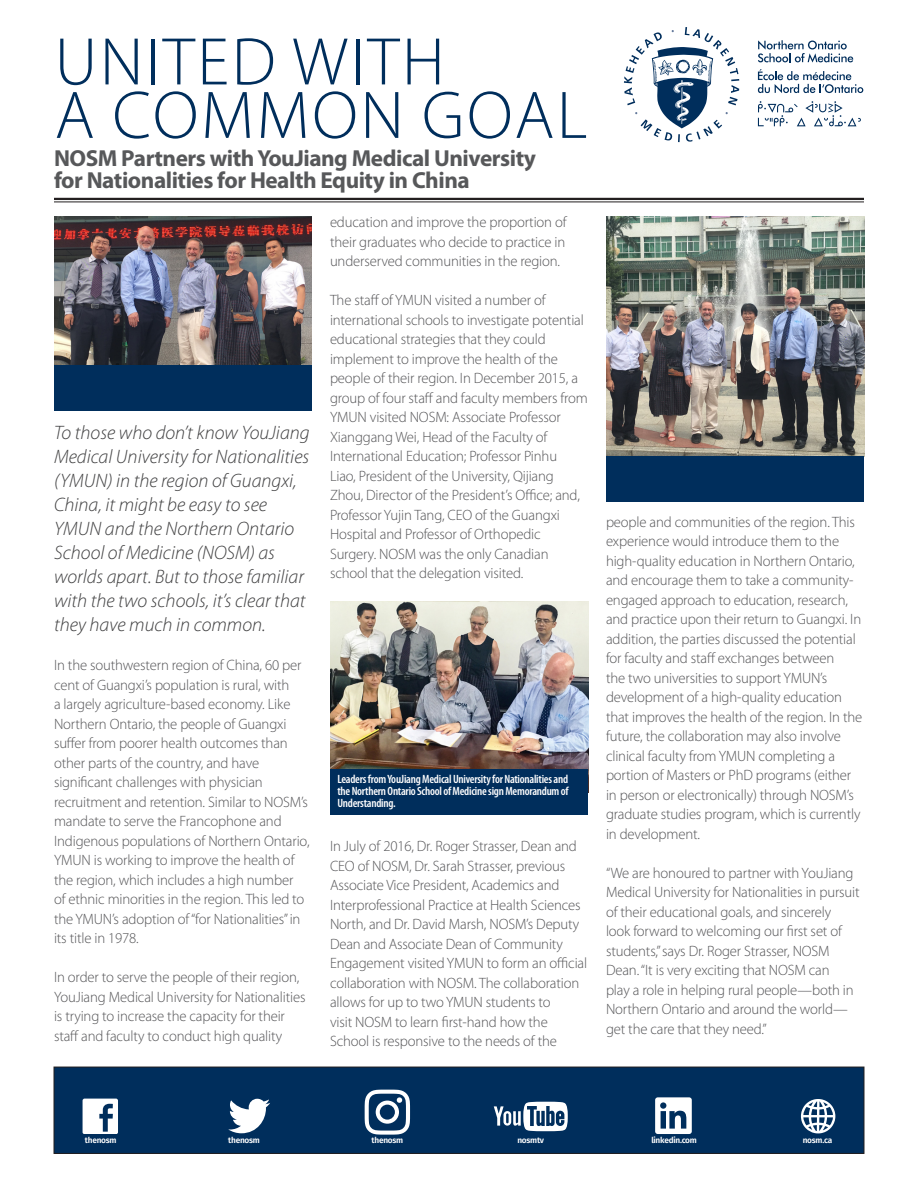
<style>
.page{position:relative;width:918px;height:1188px;background:#fff}
.page>*{position:absolute;margin:0;border:0;box-sizing:border-box;transform-origin:0 0}
.t1{font:300 67.95px/53.6px "Myriad Pro";letter-spacing:.04em;color:#002e5c}
.t2{font:700 23.25px/21.9px "Myriad Pro";letter-spacing:-.02em;color:#57585a}
.Intro_text{font:italic 300 19.5px/24px "Myriad Pro";color:#3e3e3f}
.Body_text{font:300 15px/19.5px "Myriad Pro";letter-spacing:-.01em;color:#535355}
.t3{font:600 condensed 12px/12px "Myriad Pro";letter-spacing:-.02em;color:#fff;text-align:justify}
.Social_Media{font:600 8.25px "Fira Sans";letter-spacing:-.03em;color:#fff}
</style>
<div class="page">
<hr style="left:54px;top:198px;width:810px;height:2px;background:#231f20">
<hr style="left:54px;top:202px;width:810px;height:1px;background:#231f20">
<img style="left:54px;top:216px;width:258px;height:149px">
<img style="left:330px;top:602px;width:258px;height:167px">
<img style="left:606px;top:216px;width:258px;height:240px">
<div style="left:606px;top:456px;width:258px;height:46px;background:#002e5c"></div>
<div style="left:330px;top:769px;width:258px;height:46px;background:#002e5c"></div>
<div style="left:54px;top:365px;width:258px;height:46px;background:#002e5c"></div>
<div style="left:54px;top:1067px;width:810px;height:86px;background:#002e5c"></div>
<div style="left:54px;top:1067px;width:810px;height:87px;border:1px solid #231f20"></div>
<svg style="left:758px;top:40px;width:95px;height:23px"></svg>
<svg style="left:758px;top:69px;width:105px;height:24px"></svg>
<svg style="left:758px;top:101px;width:103px;height:25px"></svg>
<svg style="left:624px;top:27px;width:115px;height:115px"></svg>
<svg style="left:83px;top:1099px;width:35px;height:35px"></svg>
<svg style="left:228px;top:1099px;width:42px;height:34px"></svg>
<svg style="left:365px;top:1090px;width:45px;height:45px"></svg>
<svg style="left:494px;top:1102px;width:74px;height:29px"></svg>
<svg style="left:801px;top:1099px;width:34px;height:34px"></svg>
<svg style="left:655px;top:1097px;width:37px;height:37px"></svg>
<p class="t1" style="left:55px;top:34px;width:534px">UNITED WITH<br>A COMMON GOAL</p>
<p class="t2" style="left:54px;top:146px;width:484px">NOSM Partners with YouJiang Medical University for Nationalities for Health Equity in China</p>
<p class="Intro_text" style="left:54px;top:420px;width:257px">To those who don’t know YouJiang<br>Medical University for Nationalities (YMUN) in the region of Guangxi,<br>China, it might be easy to see<br>YMUN and the Northern Ontario<br>School of Medicine (NOSM) as worlds apart. But to those familiar with the two schools, it’s clear that they have much in common.</p>
<p class="Body_text" style="left:54px;top:655px;width:257px">In the southwestern region of China, 60 per cent of Guangxi’s population is rural, with<br>a largely agriculture-based economy. Like Northern Ontario, the people of Guangxi suffer from poorer health outcomes than other parts of the country, and have significant challenges with physician recruitment and retention. Similar to NOSM’s mandate to serve the Francophone and Indigenous populations of Northern Ontario, YMUN is working to improve the health of the region, which includes a high number<br>of ethnic minorities in the region. This led to the YMUN’s adoption of “for Nationalities” in its title in 1978.</p>
<p class="Body_text" style="left:54px;top:967px;width:253px">In order to serve the people of their region, YouJiang Medical University for Nationalities is trying to increase the capacity for their staff and faculty to conduct high quality</p>
<p class="Body_text" style="left:330px;top:212px;width:238px;text-align:justify">education and improve the proportion of their graduates who decide to practice in underserved communities in the region.</p>
<p class="Body_text" style="left:330px;top:290px;width:259px">The staff of YMUN visited a number of international schools to investigate potential educational strategies that they could implement to improve the health of the people of their region. In December 2015, a group of four staff and faculty members from YMUN visited NOSM: Associate Professor Xianggang Wei, Head of the Faculty of International Education; Professor Pinhu<br>Liao, President of the University, Qijiang Zhou, Director of the President’s Office; and, Professor Yujin Tang, CEO of the Guangxi Hospital and Professor of Orthopedic Surgery. NOSM was the only Canadian school that the delegation visited.</p>
<p class="t3" style="left:337px;top:774px;width:233px">Leaders from YouJiang Medical University for Nationalities and the Northern Ontario School of Medicine sign Memorandum of Understanding.</p>
<p class="Body_text" style="left:330px;top:836px;width:259px">In July of 2016, Dr. Roger Strasser, Dean and CEO of NOSM, Dr. Sarah Strasser, previous Associate Vice President, Academics and Interprofessional Practice at Health Sciences North, and Dr. David Marsh, NOSM’s Deputy Dean and Associate Dean of Community Engagement visited YMUN to form an official collaboration with NOSM. The collaboration allows for up to two YMUN students to<br>visit NOSM to learn first-hand how the School is responsive to the needs of the</p>
<p class="Body_text" style="left:606px;top:512px;width:258px">people and communities of the region. This experience would introduce them to the high-quality education in Northern Ontario, and encourage them to take a community&shy;engaged approach to education, research, and practice upon their return to Guangxi. In addition, the parties discussed the potential for faculty and staff exchanges between<br>the two universities to support YMUN’s development of a high-quality education that improves the health of the region. In the future, the collaboration may also involve clinical faculty from YMUN completing a portion of Masters or PhD programs (either in person or electronically) through NOSM’s graduate studies program, which is currently in development.</p>
<p class="Body_text" style="left:606px;top:863px;width:255px">“We are honoured to partner with YouJiang Medical University for Nationalities in pursuit of their educational goals, and sincerely<br>look forward to welcoming our first set of students,” says Dr. Roger Strasser, NOSM Dean. “It is very exciting that NOSM can<br>play a role in helping rural people—both in Northern Ontario and around the world— get the care that they need.”</p>
<p class="Social_Media" style="left:85px;top:1134px;width:33px">thenosm</p>
<p class="Social_Media" style="left:228px;top:1134px;width:33px">thenosm</p>
<p class="Social_Media" style="left:372px;top:1134px;width:33px">thenosm</p>
<p class="Social_Media" style="left:517px;top:1134px;width:28px">nosmtv</p>
<p class="Social_Media" style="left:651px;top:1134px;width:47px">linkedin.com</p>
<p class="Social_Media" style="left:803px;top:1134px;width:31px">nosm.ca</p>
</div>
